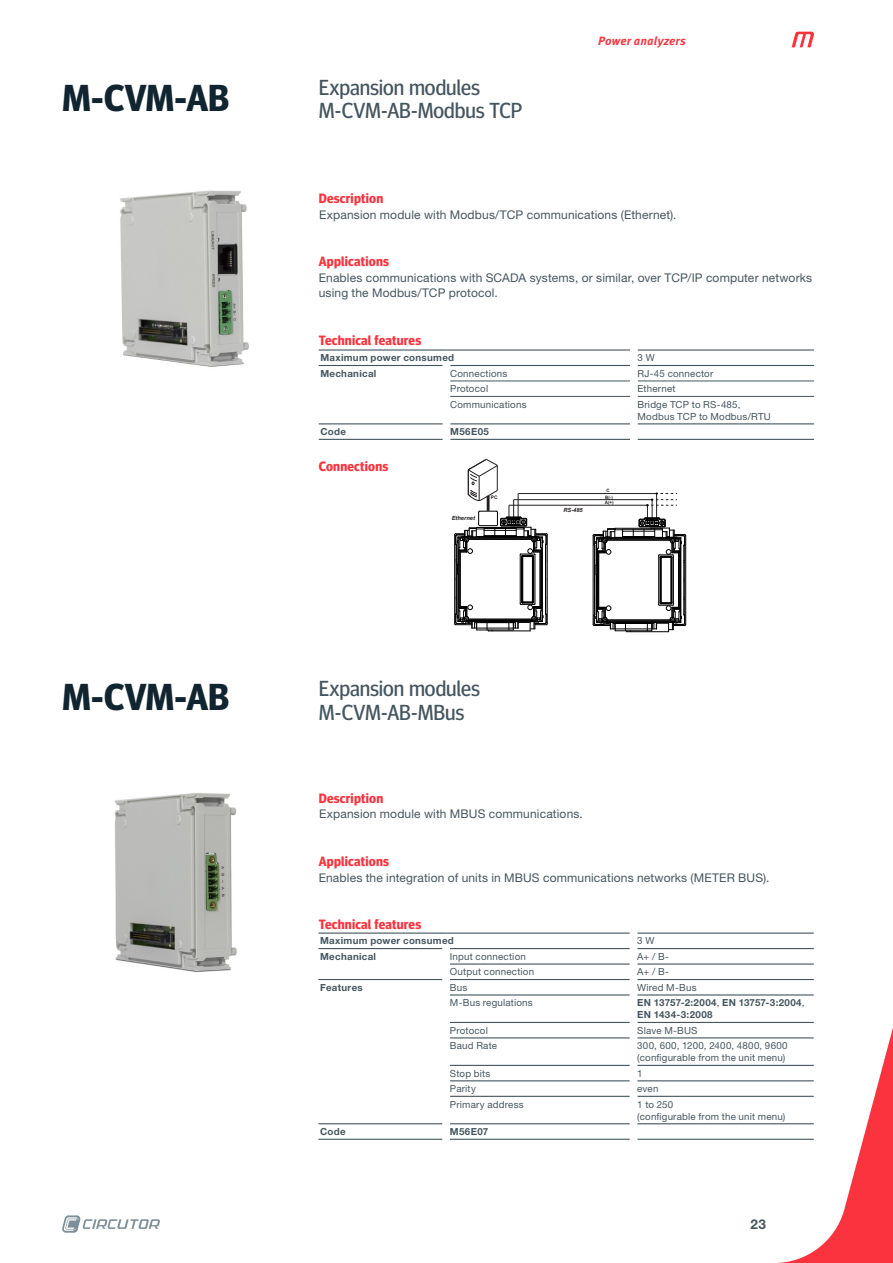
<style>
.page{position:relative;width:893px;height:1263px;background:#fff}
.page>*{position:absolute;margin:0;border:0;box-sizing:border-box;transform-origin:0 0}
.NombreEquipo_2{font:700 37.5px "Meta Head OT";color:#112530}
.Descripcion_2{font:21.75px/23.7px "Meta Head OT";letter-spacing:-.005em;color:#45555f}
.Titulo_M{font:700 13.5px "Meta Head OT";letter-spacing:.015em;color:#fb333e}
.t1{font:700 13.5px "Helvetica Neue LT Std";color:#45555f}
.TextoSeguido{font:12px/15.8px "Helvetica Neue LT Std";letter-spacing:.015em;color:#45555f}
.t2{font:italic 700 12px "Meta Pro";letter-spacing:.015em;color:#fb333e}
.TextoTablas{font:9.75px/12px "Helvetica Neue LT Std";letter-spacing:.02em;color:#45555f}
.TextoTablas-2{font:700 9.75px/12px "Helvetica Neue LT Std";letter-spacing:.03em;color:#45555f}
.t3{font:italic 700 5.7px "Arial";color:#231f20}
.t4{font:700 4.95px "Arial";color:#231f20}
.t5{font:700 4.5px/5.6px "Arial";color:#231f20}
.s1{font-weight:400}
</style>
<div class="page">
<svg style="left:318px;top:980px;width:575px;height:283px"></svg>
<svg style="left:62px;top:1215px;width:98px;height:18px"></svg>
<svg style="left:792px;top:32px;width:22px;height:15px"></svg>
<img style="left:120px;top:190px;width:129px;height:177px">
<hr style="left:488px;top:631px;width:42px;height:1px;background:#000001">
<hr style="left:509px;top:505px;width:138px;height:1px;background:#231f20">
<hr style="left:514px;top:499px;width:138px;height:1px;background:#231f20">
<hr style="left:518px;top:493px;width:139px;height:1px;background:#231f20">
<svg style="left:454px;top:459px;width:94px;height:172px"></svg>
<svg style="left:593px;top:492px;width:93px;height:140px"></svg>
<img style="left:114px;top:793px;width:123px;height:180px">
<hr style="left:319px;top:349px;width:127px;height:2px;background:#45555f">
<hr style="left:446px;top:349px;width:184px;height:2px;background:#45555f">
<hr style="left:638px;top:349px;width:176px;height:2px;background:#45555f">
<hr style="left:319px;top:365px;width:124px;height:1px;background:#45555f">
<hr style="left:450px;top:365px;width:180px;height:1px;background:#45555f">
<hr style="left:638px;top:365px;width:176px;height:1px;background:#45555f">
<hr style="left:319px;top:423px;width:124px;height:1px;background:#45555f">
<hr style="left:319px;top:439px;width:124px;height:1px;background:#45555f">
<hr style="left:450px;top:423px;width:180px;height:1px;background:#45555f">
<hr style="left:638px;top:423px;width:176px;height:1px;background:#45555f">
<hr style="left:450px;top:439px;width:180px;height:1px;background:#45555f">
<hr style="left:638px;top:439px;width:176px;height:1px;background:#45555f">
<hr style="left:450px;top:381px;width:180px;height:1px;background:#45555f">
<hr style="left:638px;top:381px;width:176px;height:1px;background:#45555f">
<hr style="left:450px;top:396px;width:180px;height:1px;background:#45555f">
<hr style="left:638px;top:396px;width:176px;height:1px;background:#45555f">
<hr style="left:318px;top:932px;width:128px;height:2px;background:#45555f">
<hr style="left:446px;top:932px;width:184px;height:2px;background:#45555f">
<hr style="left:637px;top:932px;width:177px;height:2px;background:#45555f">
<hr style="left:318px;top:948px;width:124px;height:1px;background:#45555f">
<hr style="left:450px;top:948px;width:180px;height:1px;background:#45555f">
<hr style="left:637px;top:948px;width:177px;height:1px;background:#45555f">
<hr style="left:318px;top:979px;width:124px;height:1px;background:#45555f">
<hr style="left:318px;top:1123px;width:124px;height:1px;background:#45555f">
<hr style="left:318px;top:1139px;width:124px;height:1px;background:#45555f">
<hr style="left:450px;top:963px;width:180px;height:1px;background:#45555f">
<hr style="left:637px;top:963px;width:177px;height:1px;background:#45555f">
<hr style="left:450px;top:979px;width:180px;height:1px;background:#45555f">
<hr style="left:637px;top:979px;width:177px;height:1px;background:#45555f">
<hr style="left:450px;top:994px;width:180px;height:1px;background:#45555f">
<hr style="left:637px;top:994px;width:177px;height:1px;background:#45555f">
<hr style="left:450px;top:1022px;width:180px;height:1px;background:#45555f">
<hr style="left:637px;top:1022px;width:177px;height:1px;background:#45555f">
<hr style="left:450px;top:1037px;width:180px;height:1px;background:#45555f">
<hr style="left:637px;top:1037px;width:177px;height:1px;background:#45555f">
<hr style="left:450px;top:1065px;width:180px;height:1px;background:#45555f">
<hr style="left:637px;top:1065px;width:177px;height:1px;background:#45555f">
<hr style="left:450px;top:1080px;width:180px;height:1px;background:#45555f">
<hr style="left:637px;top:1080px;width:177px;height:1px;background:#45555f">
<hr style="left:450px;top:1096px;width:180px;height:1px;background:#45555f">
<hr style="left:637px;top:1096px;width:177px;height:1px;background:#45555f">
<hr style="left:450px;top:1123px;width:180px;height:1px;background:#45555f">
<hr style="left:637px;top:1123px;width:177px;height:1px;background:#45555f">
<hr style="left:450px;top:1139px;width:180px;height:1px;background:#45555f">
<hr style="left:637px;top:1139px;width:177px;height:1px;background:#45555f">
<div style="left:442px;top:979px;width:8px;height:16px;background:#fff"></div>
<div style="left:442px;top:995px;width:8px;height:27px;background:#fff"></div>
<div style="left:442px;top:1022px;width:8px;height:16px;background:#fff"></div>
<div style="left:442px;top:1038px;width:8px;height:27px;background:#fff"></div>
<div style="left:442px;top:1065px;width:8px;height:16px;background:#fff"></div>
<div style="left:442px;top:1081px;width:8px;height:15px;background:#fff"></div>
<div style="left:442px;top:1096px;width:8px;height:28px;background:#fff"></div>
<div style="left:442px;top:1124px;width:8px;height:16px;background:#fff"></div>
<div style="left:630px;top:979px;width:7px;height:16px;background:#fff"></div>
<div style="left:630px;top:995px;width:7px;height:27px;background:#fff"></div>
<div style="left:630px;top:1022px;width:7px;height:16px;background:#fff"></div>
<div style="left:630px;top:1038px;width:7px;height:27px;background:#fff"></div>
<div style="left:630px;top:1065px;width:7px;height:16px;background:#fff"></div>
<div style="left:630px;top:1081px;width:7px;height:15px;background:#fff"></div>
<div style="left:630px;top:1096px;width:7px;height:28px;background:#fff"></div>
<div style="left:630px;top:1124px;width:7px;height:16px;background:#fff"></div>
<p class="NombreEquipo_2" style="left:63px;top:75px;width:168px">M-CVM-AB</p>
<p class="NombreEquipo_2" style="left:63px;top:675px;width:168px">M-CVM-AB</p>
<p class="Descripcion_2" style="left:319px;top:75px;width:205px">Expansion modules<br>M-CVM-AB-Modbus TCP</p>
<p class="Titulo_M" style="left:319px;top:190px;width:66px">Description</p>
<p class="t2" style="left:598px;top:32px;width:89px">Power analyzers</p>
<p class="TextoSeguido" style="left:319px;top:206px;width:359px">Expansion module with Modbus/TCP communications (Ethernet).</p>
<p class="Titulo_M" style="left:319px;top:253px;width:72px">Applications</p>
<p class="TextoSeguido" style="left:319px;top:269px;width:495px">Enables communications with SCADA systems, or similar, over TCP/IP computer networks using the Modbus/TCP protocol.</p>
<p class="Titulo_M" style="left:319px;top:332px;width:104px">Technical features</p>
<p class="TextoTablas-2" style="left:320px;top:352px;width:135px">Maximum power consumed</p>
<p class="TextoTablas" style="left:638px;top:352px;width:19px">3 W</p>
<p class="TextoTablas-2" style="left:320px;top:367px;width:58px">Mechanical</p>
<p class="TextoTablas" style="left:450px;top:367px;width:59px">Connections</p>
<p class="TextoTablas" style="left:638px;top:367px;width:77px">RJ-45 connector</p>
<p class="TextoTablas" style="left:450px;top:383px;width:39px">Protocol</p>
<p class="TextoTablas" style="left:638px;top:383px;width:39px">Ethernet</p>
<p class="TextoTablas" style="left:450px;top:398px;width:78px">Communications</p>
<p class="TextoTablas" style="left:638px;top:398px;width:135px">Bridge TCP to RS-485,<br>Modbus TCP to Modbus/RTU</p>
<p class="TextoTablas-2" style="left:320px;top:425px;width:27px">Code</p>
<p class="TextoTablas-2" style="left:450px;top:425px;width:40px">M56E05</p>
<p class="Titulo_M" style="left:319px;top:458px;width:71px">Connections</p>
<p class="t3" style="left:452px;top:514px;width:25px">Ethernet</p>
<p class="t4" style="left:491px;top:494px;width:8px">PC</p>
<p class="t3" style="left:563px;top:506px;width:21px">RS-485</p>
<p class="t5" style="left:606px;top:488px;width:5px">C</p>
<p class="t5" style="left:605px;top:494px;width:10px">B(-)<br>A(+)</p>
<p class="Descripcion_2" style="left:319px;top:676px;width:162px">Expansion modules<br>M-CVM-AB-MBus</p>
<p class="Titulo_M" style="left:319px;top:790px;width:66px">Description</p>
<p class="TextoSeguido" style="left:319px;top:806px;width:265px">Expansion module with MBUS communications.</p>
<p class="Titulo_M" style="left:319px;top:853px;width:72px">Applications</p>
<p class="TextoSeguido" style="left:319px;top:869px;width:452px">Enables the integration of units in MBUS communications networks (METER BUS).</p>
<p class="Titulo_M" style="left:319px;top:916px;width:104px">Technical features</p>
<p class="TextoTablas-2" style="left:320px;top:935px;width:135px">Maximum power consumed</p>
<p class="TextoTablas" style="left:637px;top:935px;width:19px">3 W</p>
<p class="TextoTablas-2" style="left:320px;top:950px;width:58px">Mechanical</p>
<p class="TextoTablas" style="left:450px;top:950px;width:77px">Input connection</p>
<p class="TextoTablas" style="left:637px;top:950px;width:33px">A+ / B-</p>
<p class="TextoTablas" style="left:450px;top:966px;width:86px">Output connection</p>
<p class="TextoTablas" style="left:637px;top:966px;width:33px">A+ / B-</p>
<p class="TextoTablas-2" style="left:320px;top:981px;width:44px">Features</p>
<p class="TextoTablas" style="left:450px;top:981px;width:19px">Bus</p>
<p class="TextoTablas" style="left:637px;top:981px;width:61px">Wired M-Bus</p>
<p class="TextoTablas" style="left:450px;top:996px;width:84px">M-Bus regulations</p>
<p class="TextoTablas-2" style="left:637px;top:996px;width:169px">EN 13757-2:2004<span class="s1">,</span> EN 13757-3:2004<span class="s1">,<br></span>EN 1434-3:2008</p>
<p class="TextoTablas" style="left:450px;top:1024px;width:39px">Protocol</p>
<p class="TextoTablas" style="left:637px;top:1024px;width:62px">Slave M-BUS</p>
<p class="TextoTablas" style="left:450px;top:1039px;width:49px">Baud Rate</p>
<p class="TextoTablas" style="left:637px;top:1039px;width:152px">300, 600, 1200, 2400, 4800, 9600 (configurable from the unit menu)</p>
<p class="TextoTablas" style="left:450px;top:1067px;width:42px">Stop bits</p>
<p class="TextoTablas" style="left:637px;top:1067px;width:7px">1</p>
<p class="TextoTablas" style="left:450px;top:1082px;width:28px">Parity</p>
<p class="TextoTablas" style="left:637px;top:1082px;width:23px">even</p>
<p class="TextoTablas" style="left:450px;top:1098px;width:75px">Primary address</p>
<p class="TextoTablas" style="left:637px;top:1098px;width:150px">1 to 250<br>(configurable from the unit menu)</p>
<p class="TextoTablas-2" style="left:320px;top:1125px;width:27px">Code</p>
<p class="TextoTablas-2" style="left:450px;top:1125px;width:40px">M56E07</p>
<h3 class="t1" style="left:750px;top:1216px;width:17px">23</h3>
</div>
